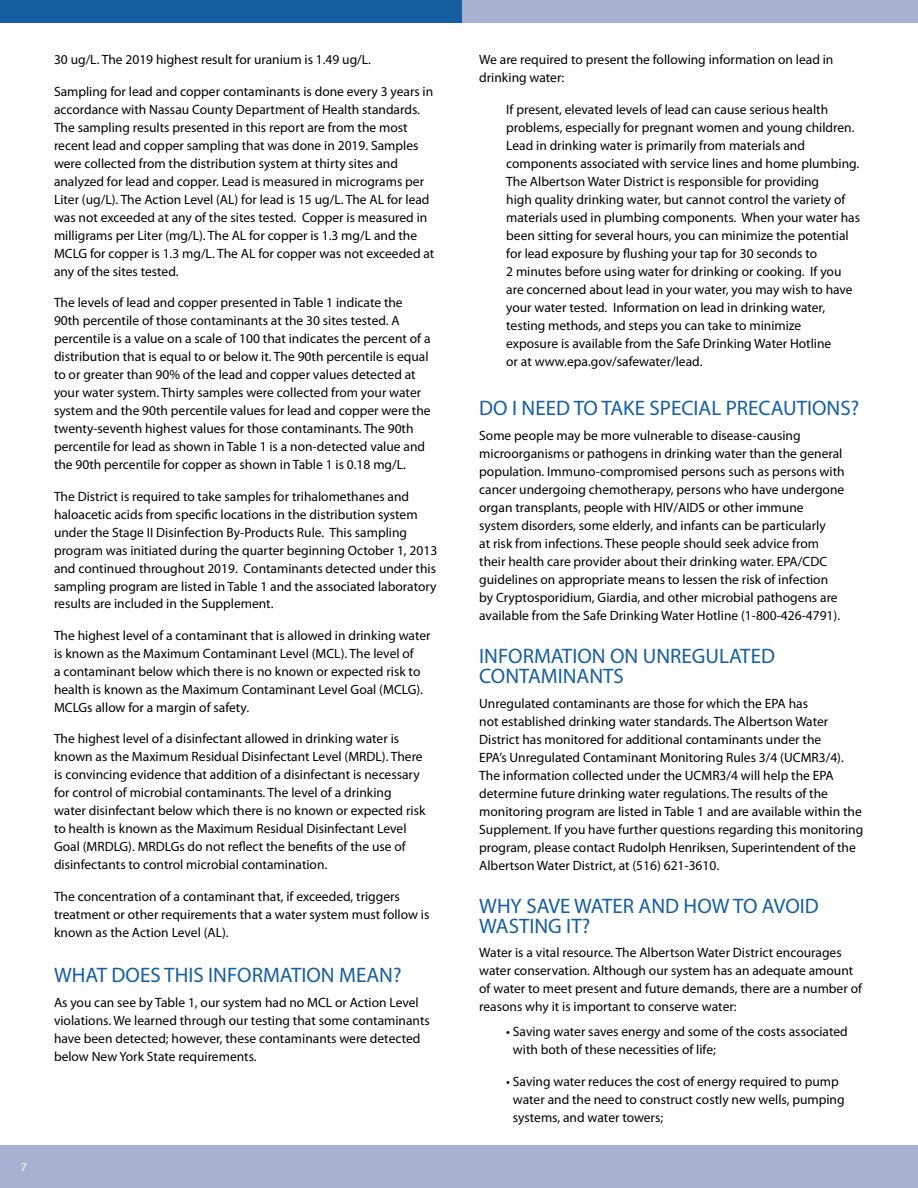
<style>
.page{position:relative;width:918px;height:1188px;background:#fff}
.page>*{position:absolute;margin:0;border:0;box-sizing:border-box;transform-origin:0 0}
.t1{font:21px/19.5px "Myriad Pro";color:#155e9f}
.t2{font:13.5px/18px "Myriad Pro";color:#000}
.t3{font:12px "Myriad Pro";color:#fff}
</style>
<div class="page">
<div style="left:462px;top:0;width:456px;height:23px;background:#a7b2d3"></div>
<div style="left:0;top:0;width:462px;height:23px;background:#155e9f"></div>
<div style="left:0;top:1146px;width:918px;height:42px;background:#a7b2d3"></div>
<p class="t2" style="left:54px;top:50px;width:319px">30 ug/L. The 2019 highest result for uranium is 1.49 ug/L.</p>
<p class="t2" style="left:54px;top:82px;width:382px">Sampling for lead and copper contaminants is done every 3 years in accordance with Nassau County Department of Health standards.<br>The sampling results presented in this report are from the most recent lead and copper sampling that was done in 2019. Samples were collected from the distribution system at thirty sites and analyzed for lead and copper. Lead is measured in micrograms per Liter (ug/L). The Action Level (AL) for lead is 15 ug/L. The AL for lead was not exceeded at any of the sites tested. Copper is measured in milligrams per Liter (mg/L). The AL for copper is 1.3 mg/L and the MCLG for copper is 1.3 mg/L. The AL for copper was not exceeded at any of the sites tested.</p>
<p class="t2" style="left:54px;top:293px;width:378px">The levels of lead and copper presented in Table 1 indicate the 90th percentile of those contaminants at the 30 sites tested. A percentile is a value on a scale of 100 that indicates the percent of a distribution that is equal to or below it. The 90th percentile is equal to or greater than 90% of the lead and copper values detected at your water system. Thirty samples were collected from your water system and the 90th percentile values for lead and copper were the twenty-seventh highest values for those contaminants. The 90th percentile for lead as shown in Table 1 is a non-detected value and the 90th percentile for copper as shown in Table 1 is 0.18 mg/L.</p>
<p class="t2" style="left:54px;top:487px;width:385px">The District is required to take samples for trihalomethanes and haloacetic acids from specific locations in the distribution system under the Stage II Disinfection By-Products Rule. This sampling program was initiated during the quarter beginning October 1, 2013 and continued throughout 2019. Contaminants detected under this sampling program are listed in Table 1 and the associated laboratory results are included in the Supplement.</p>
<p class="t2" style="left:54px;top:626px;width:378px">The highest level of a contaminant that is allowed in drinking water is known as the Maximum Contaminant Level (MCL). The level of<br>a contaminant below which there is no known or expected risk to health is known as the Maximum Contaminant Level Goal (MCLG).<br>MCLGs allow for a margin of safety.</p>
<p class="t2" style="left:54px;top:730px;width:373px">The highest level of a disinfectant allowed in drinking water is known as the Maximum Residual Disinfectant Level (MRDL). There is convincing evidence that addition of a disinfectant is necessary for control of microbial contaminants. The level of a drinking water disinfectant below which there is no known or expected risk to health is known as the Maximum Residual Disinfectant Level Goal (MRDLG). MRDLGs do not reflect the benefits of the use of disinfectants to control microbial contamination.</p>
<p class="t2" style="left:54px;top:887px;width:377px">The concentration of a contaminant that, if exceeded, triggers treatment or other requirements that a water system must follow is known as the Action Level (AL).</p>
<h1 class="t1" style="left:54px;top:965px;width:349px">WHAT DOES THIS INFORMATION MEAN?</h1>
<p class="t2" style="left:54px;top:993px;width:377px">As you can see by Table 1, our system had no MCL or Action Level violations. We learned through our testing that some contaminants have been detected; however, these contaminants were detected below New York State requirements.</p>
<p class="t3" style="left:21px;top:1159px;width:8px">7</p>
<p class="t2" style="left:479px;top:50px;width:356px">We are required to present the following information on lead in drinking water:</p>
<p class="t2" style="left:506px;top:100px;width:355px">If present, elevated levels of lead can cause serious health problems, especially for pregnant women and young children.<br>Lead in drinking water is primarily from materials and components associated with service lines and home plumbing.<br>The Albertson Water District is responsible for providing<br>high quality drinking water, but cannot control the variety of materials used in plumbing components. When your water has been sitting for several hours, you can minimize the potential for lead exposure by flushing your tap for 30 seconds to<br>2 minutes before using water for drinking or cooking. If you are concerned about lead in your water, you may wish to have your water tested. Information on lead in drinking water, testing methods, and steps you can take to minimize<br>exposure is available from the Safe Drinking Water Hotline<br>or at www.epa.gov/safewater/lead.</p>
<h1 class="t1" style="left:479px;top:398px;width:382px">DO I NEED TO TAKE SPECIAL PRECAUTIONS?</h1>
<p class="t2" style="left:479px;top:426px;width:367px">Some people may be more vulnerable to disease-causing microorganisms or pathogens in drinking water than the general population. Immuno-compromised persons such as persons with cancer undergoing chemotherapy, persons who have undergone organ transplants, people with HIV/AIDS or other immune system disorders, some elderly, and infants can be particularly<br>at risk from infections. These people should seek advice from their health care provider about their drinking water. EPA/CDC guidelines on appropriate means to lessen the risk of infection by Cryptosporidium, Giardia, and other microbial pathogens are available from the Safe Drinking Water Hotline (1-800-426-4791).</p>
<h1 class="t1" style="left:479px;top:646px;width:297px">INFORMATION ON UNREGULATED<br>CONTAMINANTS</h1>
<p class="t2" style="left:479px;top:694px;width:386px">Unregulated contaminants are those for which the EPA has<br>not established drinking water standards. The Albertson Water District has monitored for additional contaminants under the<br>EPA’s Unregulated Contaminant Monitoring Rules 3/4 (UCMR3/4).<br>The information collected under the UCMR3/4 will help the EPA determine future drinking water regulations. The results of the monitoring program are listed in Table 1 and are available within the Supplement. If you have further questions regarding this monitoring program, please contact Rudolph Henriksen, Superintendent of the Albertson Water District, at (516) 621-3610.</p>
<h1 class="t1" style="left:479px;top:896px;width:341px">WHY SAVE WATER AND HOW TO AVOID<br>WASTING IT?</h1>
<p class="t2" style="left:479px;top:944px;width:384px">Water is a vital resource. The Albertson Water District encourages water conservation. Although our system has an adequate amount of water to meet present and future demands, there are a number of reasons why it is important to conserve water:</p>
<p class="t2" style="left:513px;top:1022px;width:336px;text-indent:-7px">• Saving water saves energy and some of the costs associated with both of these necessities of life;</p>
<p class="t2" style="left:513px;top:1072px;width:333px;text-indent:-7px">• Saving water reduces the cost of energy required to pump water and the need to construct costly new wells, pumping systems, and water towers;</p>
</div>
